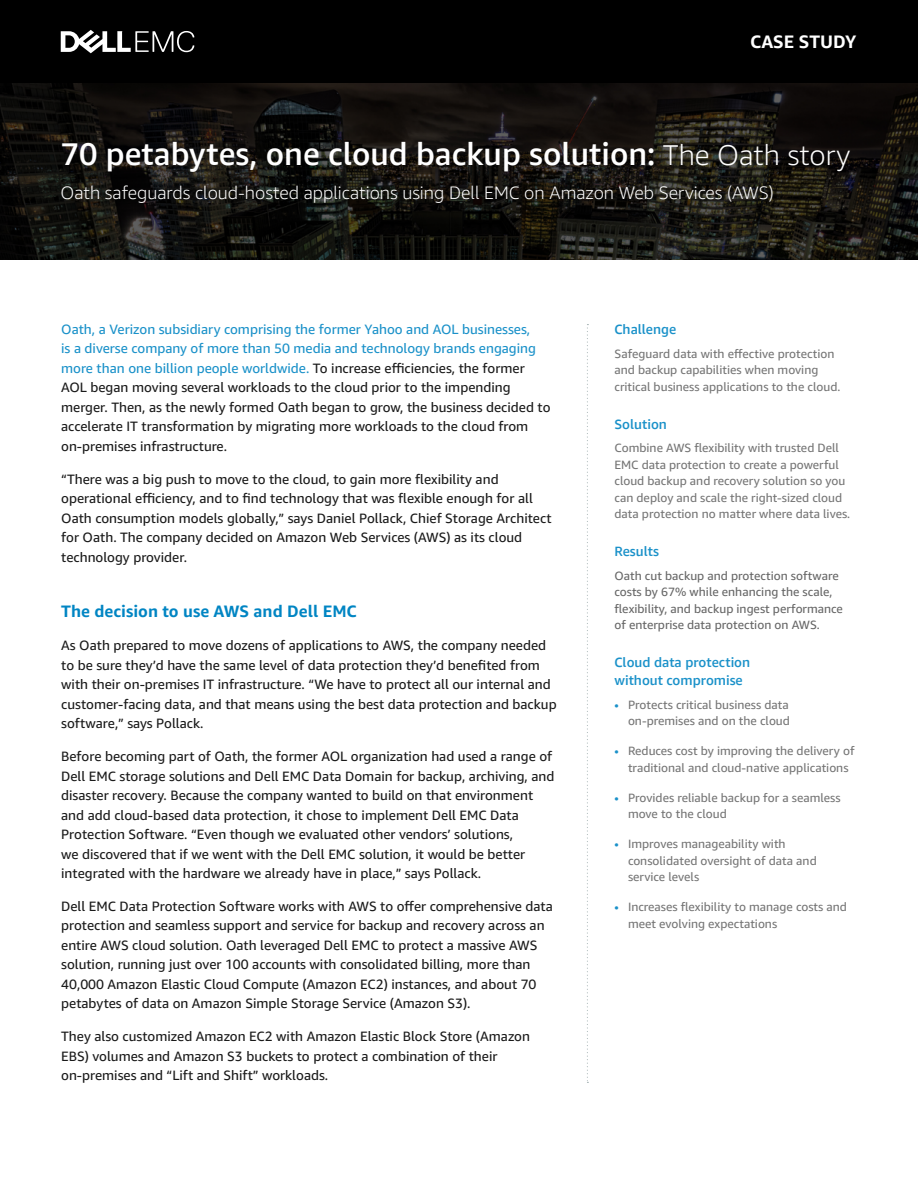
<style>
.page{position:relative;width:918px;height:1188px;background:#fff}
.page>*{position:absolute;margin:0;border:0;box-sizing:border-box;transform-origin:0 0}
.t1{font:500 31.5px "Amazon Ember";color:#fff}
.t2{font:300 18px "Amazon Ember";color:#fff}
.t3{font:700 18px "Amazon Ember";color:#fff}
.t4{font:700 16.5px "Amazon Ember";color:#0085c3}
.t5{font:13.5px/19.5px "Amazon Ember";color:#1a1a1a}
.t6{font:500 13.5px/18px "Amazon Ember";color:#1a91c9}
.t7{font:12px/16.5px "Amazon Ember";color:#757575}
.t8{font:12px/16.5px "Amazon Ember";color:#666}
.s1{font-weight:300;font-size:28.5px}
.s2{color:#1a91c9}
</style>
<div class="page">
<img style="left:0;top:83px;width:918px;height:176px">
<div style="left:0;top:0;width:918px;height:83px;background:#000"></div>
<svg style="left:61px;top:30px;width:133px;height:23px"></svg>
<svg style="left:587px;top:324px;width:1px;height:759px"></svg>
<h2 class="t3" style="left:750px;top:30px;width:108px">CASE STUDY</h2>
<h1 class="t1" style="left:61px;top:134px;width:791px">70 petabytes, one cloud backup solution: <span class="s1">The Oath story</span></h1>
<h2 class="t2" style="left:60px;top:181px;width:715px">Oath safeguards cloud-hosted applications using Dell EMC on Amazon Web Services (AWS)</h2>
<p class="t5" style="left:61px;top:319px;width:491px"><span class="s2">Oath, a Verizon subsidiary comprising the former Yahoo and AOL businesses,<br>is a diverse company of more than 50 media and technology brands engaging more than one billion people worldwide.</span> To increase efficiencies, the former AOL began moving several workloads to the cloud prior to the impending merger. Then, as the newly formed Oath began to grow, the business decided to accelerate IT transformation by migrating more workloads to the cloud from on-premises infrastructure.</p>
<p class="t5" style="left:61px;top:469px;width:492px">“There was a big push to move to the cloud, to gain more flexibility and operational efficiency, and to find technology that was flexible enough for all Oath consumption models globally,” says Daniel Pollack, Chief Storage Architect for Oath. The company decided on Amazon Web Services (AWS) as its cloud technology provider.</p>
<p class="t4" style="left:61px;top:601px;width:297px">The decision to use AWS and Dell EMC</p>
<p class="t5" style="left:61px;top:636px;width:497px">As Oath prepared to move dozens of applications to AWS, the company needed to be sure they’d have the same level of data protection they’d benefited from with their on-premises IT infrastructure. “We have to protect all our internal and customer-facing data, and that means using the best data protection and backup software,” says Pollack.</p>
<p class="t5" style="left:61px;top:747px;width:495px">Before becoming part of Oath, the former AOL organization had used a range of Dell EMC storage solutions and Dell EMC Data Domain for backup, archiving, and disaster recovery. Because the company wanted to build on that environment and add cloud-based data protection, it chose to implement Dell EMC Data Protection Software. “Even though we evaluated other vendors’ solutions,<br>we discovered that if we went with the Dell EMC solution, it would be better integrated with the hardware we already have in place,” says Pollack.</p>
<p class="t5" style="left:61px;top:897px;width:493px">Dell EMC Data Protection Software works with AWS to offer comprehensive data protection and seamless support and service for backup and recovery across an entire AWS cloud solution. Oath leveraged Dell EMC to protect a massive AWS solution, running just over 100 accounts with consolidated billing, more than 40,000 Amazon Elastic Cloud Compute (Amazon EC2) instances, and about 70 petabytes of data on Amazon Simple Storage Service (Amazon S3).</p>
<p class="t5" style="left:61px;top:1027px;width:470px">They also customized Amazon EC2 with Amazon Elastic Block Store (Amazon<br>EBS) volumes and Amazon S3 buckets to protect a combination of their on-premises and “Lift and Shift” workloads.</p>
<p class="t6" style="left:615px;top:320px;width:63px">Challenge</p>
<p class="t7" style="left:615px;top:345px;width:227px">Safeguard data with effective protection and backup capabilities when moving critical business applications to the cloud.</p>
<p class="t6" style="left:615px;top:415px;width:54px">Solution</p>
<p class="t7" style="left:615px;top:440px;width:237px">Combine AWS flexibility with trusted Dell EMC data protection to create a powerful cloud backup and recovery solution so you can deploy and scale the right-sized cloud data protection no matter where data lives.</p>
<p class="t6" style="left:615px;top:543px;width:46px">Results</p>
<p class="t8" style="left:615px;top:567px;width:230px">Oath cut backup and protection software costs by 67% while enhancing the scale, flexibility, and backup ingest performance of enterprise data protection on AWS.</p>
<p class="t6" style="left:615px;top:654px;width:137px">Cloud data protection without compromise</p>
<p class="t7" style="left:615px;top:696px;width:177px;text-align:right"><span class="s2">•</span> Protects critical business data on-premises and on the cloud</p>
<p class="t7" style="left:628px;top:743px;width:228px;text-indent:-14px"><span class="s2">•</span> Reduces cost by improving the delivery of traditional and cloud-native applications</p>
<p class="t7" style="left:628px;top:789px;width:214px;text-indent:-14px"><span class="s2">•</span> Provides reliable backup for a seamless move to the cloud</p>
<p class="t7" style="left:628px;top:836px;width:190px;text-indent:-14px"><span class="s2">•</span> Improves manageability with consolidated oversight of data and service levels</p>
<p class="t7" style="left:628px;top:899px;width:220px;text-indent:-14px"><span class="s2">•</span> Increases flexibility to manage costs and meet evolving expectations</p>
</div>
